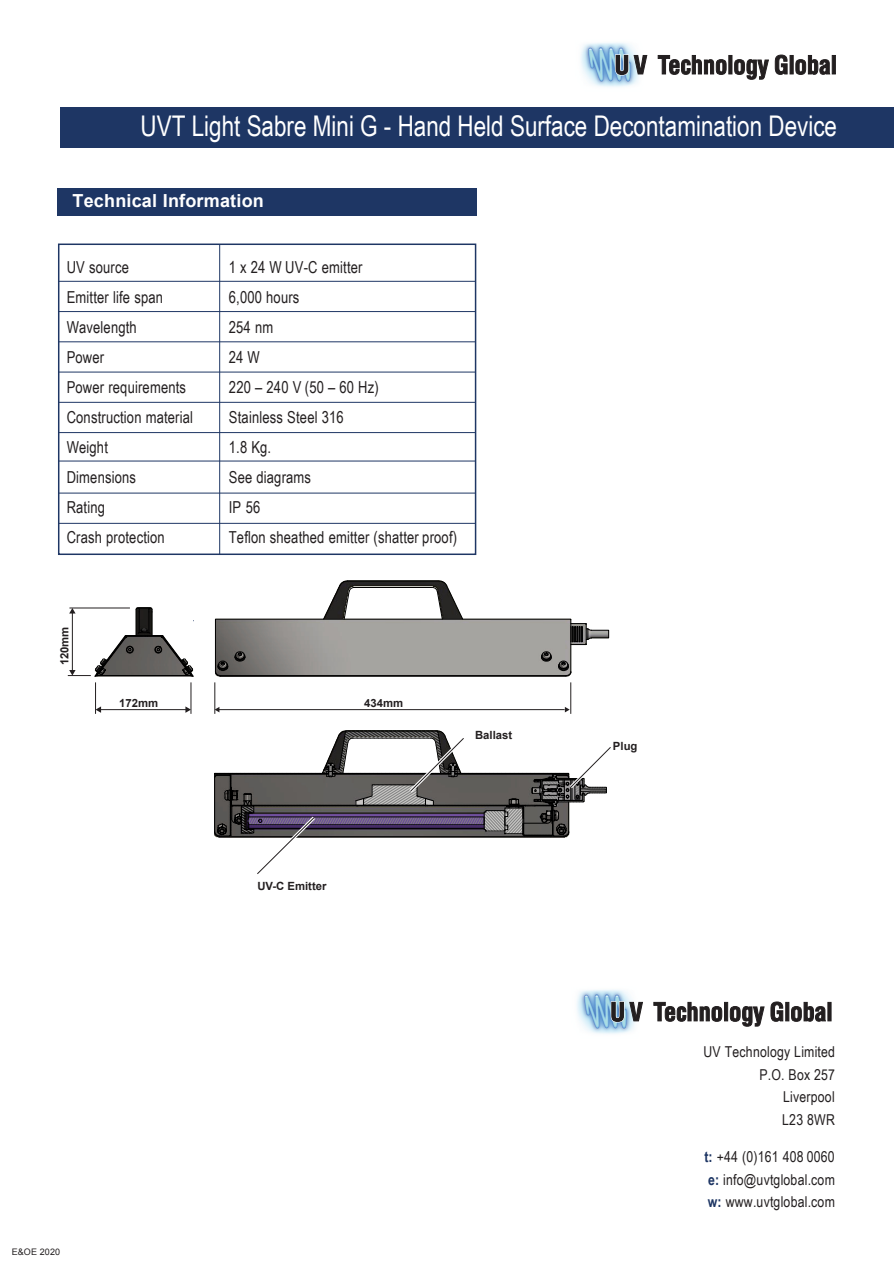
<style>
.page{position:relative;width:894px;height:1263px;background:#fff}
.page>*{position:absolute;margin:0;border:0;box-sizing:border-box;transform-origin:0 0}
.t1{font:28.5px "Arial Narrow";color:#fff;scale:.96 1}
.t2{font:700 18px "Arial";letter-spacing:.01em;color:#fff}
.t3{font:16.5px "Arial Narrow";letter-spacing:.01em;color:#231f20;scale:.96 1}
.t4{font:15px/22.5px "Arial Narrow";letter-spacing:.015em;color:#231f20;text-align:right}
.t5{font:700 11.25px "Arial";color:#231f20}
.t6{font:9px "Arial";letter-spacing:.01em;color:#231f20}
.s1{font-weight:700;color:#1e3664}
</style>
<div class="page">
<img style="left:576px;top:990px;width:59px;height:44px">
<svg style="left:610px;top:1001px;width:32px;height:21px"></svg>
<svg style="left:653px;top:1002px;width:68px;height:19px"></svg>
<hr style="left:724px;top:1002px;width:3px;height:19px;background:#231f20">
<svg style="left:730px;top:1006px;width:33px;height:20px"></svg>
<svg style="left:770px;top:1002px;width:12px;height:19px"></svg>
<div style="left:785px;top:1002px;width:3px;height:19px;background:#231f20;border:1px solid #231f20"></div>
<svg style="left:791px;top:1002px;width:34px;height:19px"></svg>
<div style="left:827px;top:1002px;width:3px;height:19px;background:#231f20;border:1px solid #231f20"></div>
<hr style="left:95px;top:682px;width:1px;height:32px;background:#231f20">
<hr style="left:190px;top:682px;width:1px;height:32px;background:#231f20">
<hr style="left:214px;top:682px;width:1px;height:32px;background:#231f20">
<hr style="left:570px;top:682px;width:1px;height:32px;background:#231f20">
<hr style="left:100px;top:709px;width:86px;height:1px;background:#231f20">
<svg style="left:96px;top:706px;width:5px;height:7px"></svg>
<svg style="left:185px;top:706px;width:6px;height:7px"></svg>
<hr style="left:218px;top:709px;width:346px;height:1px;background:#231f20">
<svg style="left:214px;top:707px;width:5px;height:5px"></svg>
<svg style="left:564px;top:707px;width:5px;height:5px"></svg>
<svg style="left:214px;top:730px;width:397px;height:144px"></svg>
<div style="left:60px;top:107px;width:833px;height:40px;background:#1e3664"></div>
<img style="left:580px;top:43px;width:59px;height:44px">
<svg style="left:614px;top:54px;width:32px;height:22px"></svg>
<svg style="left:658px;top:55px;width:67px;height:19px"></svg>
<div style="left:728px;top:55px;width:3px;height:19px;background:#231f20;border:1px solid #231f20"></div>
<svg style="left:734px;top:60px;width:34px;height:19px"></svg>
<svg style="left:775px;top:55px;width:11px;height:19px"></svg>
<div style="left:789px;top:55px;width:3px;height:19px;background:#231f20;border:1px solid #231f20"></div>
<svg style="left:795px;top:55px;width:34px;height:19px"></svg>
<svg style="left:831px;top:55px;width:4px;height:19px"></svg>
<div style="left:57px;top:188px;width:419px;height:27px;background:#1e3664"></div>
<hr style="left:59px;top:311px;width:416px;height:1px;background:#1e3664">
<hr style="left:59px;top:341px;width:416px;height:1px;background:#1e3664">
<hr style="left:59px;top:372px;width:416px;height:1px;background:#1e3664">
<hr style="left:59px;top:402px;width:416px;height:1px;background:#1e3664">
<hr style="left:59px;top:432px;width:416px;height:1px;background:#1e3664">
<hr style="left:59px;top:493px;width:416px;height:1px;background:#1e3664">
<hr style="left:59px;top:523px;width:416px;height:1px;background:#1e3664">
<hr style="left:59px;top:461px;width:416px;height:1px;background:#1e3664">
<hr style="left:59px;top:281px;width:416px;height:1px;background:#1e3664">
<hr style="left:219px;top:244px;width:1px;height:310px;background:#1e3664">
<img style="left:215px;top:582px;width:393px;height:93px">
<svg style="left:322px;top:580px;width:33px;height:39px"></svg>
<hr style="left:354px;top:587px;width:78px;height:1px;background:#000">
<svg style="left:431px;top:580px;width:32px;height:39px"></svg>
<hr style="left:347px;top:581px;width:92px;height:1px;background:#000">
<svg style="left:234px;top:651px;width:12px;height:11px"></svg>
<svg style="left:540px;top:651px;width:31px;height:26px"></svg>
<svg style="left:214px;top:660px;width:14px;height:17px"></svg>
<hr style="left:570px;top:620px;width:1px;height:52px;background:#000">
<hr style="left:220px;top:676px;width:346px;height:1px;background:#000">
<hr style="left:215px;top:620px;width:1px;height:52px;background:#000">
<hr style="left:220px;top:675px;width:346px;height:1px;background:#000">
<div style="left:215px;top:619px;width:356px;height:1px;border:1px solid #000"></div>
<div style="left:590px;top:630px;width:18px;height:8px;border:1px solid #000"></div>
<svg style="left:570px;top:623px;width:22px;height:22px"></svg>
<div style="left:58px;top:244px;width:418px;height:311px;border:2px solid #1e3664"></div>
<svg style="left:68px;top:607px;width:126px;height:70px"></svg>
<h1 class="t1" style="left:140px;top:115px;width:726px">UVT Light Sabre Mini G - Hand Held Surface Decontamination Device</h1>
<p class="t2" style="left:72px;top:194px;width:193px">Technical Information</p>
<p class="t3" style="left:67px;top:260px;width:66px">UV source</p>
<p class="t3" style="left:229px;top:260px;width:141px">1 x 24 W UV-C emitter</p>
<p class="t3" style="left:67px;top:290px;width:102px">Emitter life span</p>
<p class="t3" style="left:229px;top:290px;width:75px">6,000 hours</p>
<p class="t3" style="left:67px;top:320px;width:75px">Wavelength</p>
<p class="t3" style="left:229px;top:320px;width:48px">254 nm</p>
<p class="t3" style="left:67px;top:350px;width:41px">Power</p>
<p class="t3" style="left:229px;top:350px;width:34px">24 W</p>
<p class="t3" style="left:67px;top:380px;width:126px">Power requirements</p>
<p class="t3" style="left:229px;top:380px;width:157px">220 – 240 V (50 – 60 Hz)</p>
<p class="t3" style="left:67px;top:410px;width:133px">Construction material</p>
<p class="t3" style="left:229px;top:410px;width:121px">Stainless Steel 316</p>
<p class="t3" style="left:67px;top:440px;width:45px">Weight</p>
<p class="t3" style="left:229px;top:440px;width:46px">1.8 Kg.</p>
<p class="t3" style="left:67px;top:470px;width:74px">Dimensions</p>
<p class="t3" style="left:229px;top:470px;width:87px">See diagrams</p>
<p class="t3" style="left:67px;top:500px;width:42px">Rating</p>
<p class="t3" style="left:229px;top:500px;width:34px">IP 56</p>
<p class="t3" style="left:67px;top:530px;width:104px">Crash protection</p>
<p class="t3" style="left:229px;top:530px;width:239px">Teflon sheathed emitter (shatter proof)</p>
<p class="t5" style="left:60px;top:665px;width:40px;rotate:-90deg">120mm</p>
<p class="t5" style="left:119px;top:699px;width:40px">172mm</p>
<p class="t5" style="left:364px;top:699px;width:40px">434mm</p>
<p class="t5" style="left:257px;top:882px;width:71px">UV-C Emitter</p>
<p class="t5" style="left:475px;top:731px;width:39px">Ballast</p>
<p class="t6" style="left:12px;top:1248px;width:50px">E&amp;OE 2020</p>
<p class="t5" style="left:612px;top:742px;width:26px">Plug</p>
<p class="t4" style="left:703px;top:1042px;width:133px">UV Technology Limited<br>P.O. Box 257<br>Liverpool<br>L23 8WR</p>
<p class="t4" style="left:704px;top:1147px;width:132px;text-align:justify"><span class="s1">t:</span> +44 (0)161 408 0060 <span class="s1">e:</span> info@uvtglobal.com <span class="s1">w:</span> www.uvtglobal.com</p>
</div>
